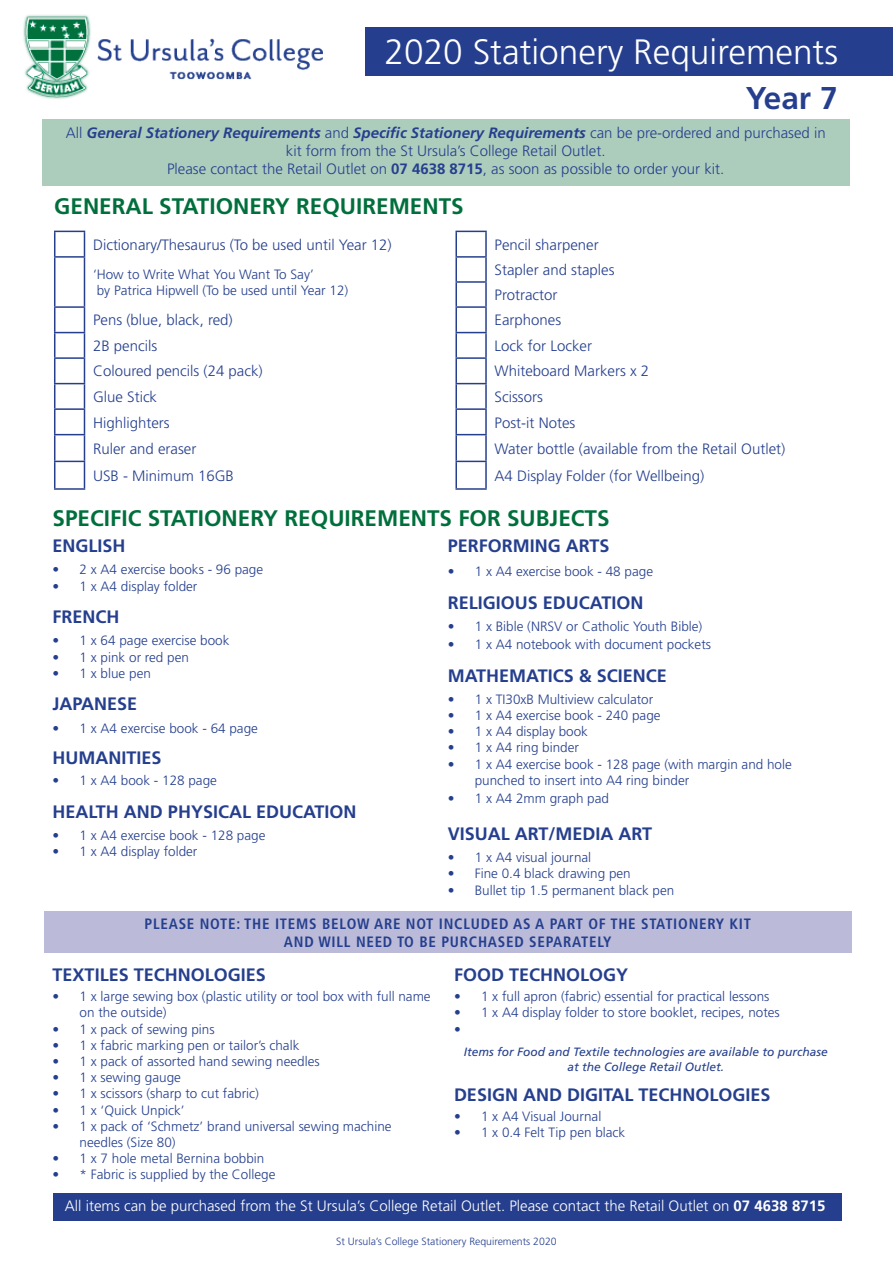
<style>
.page{position:relative;width:893px;height:1263px;background:#fff}
.page>*{position:absolute;margin:0;border:0;box-sizing:border-box;transform-origin:0 0}
.t1{font:300 35.25px "Frutiger LT Std";color:#fff}
.t2{font:700 31.5px "Frutiger LT Std";color:#253f8e}
.t3{font:700 22.5px "Frutiger LT Std";color:#006f3c}
.t4{font:700 18px "Frutiger LT Std";color:#253f8e}
.t5{font:300 15px "Frutiger LT Std";color:#253f8e}
.t6{font:300 15px "Frutiger LT Std";color:#fff}
.t7{font:700 condensed 15px/18px "Frutiger LT Std";letter-spacing:.05em;color:#253f8e;text-align:center}
.t8{font:italic 700 15px "Frutiger LT Std";color:#253f8e}
.t9{font:300 13.5px/16.2px "Frutiger LT Std";color:#253f8e}
.t10{font:italic 12px/15px "Frutiger LT Std";color:#253f8e;text-align:center}
.t11{font:300 10.5px "Frutiger LT Std";color:#253f8e}
.s1{font-weight:300;font-style:normal}
.s2{font-weight:700}
</style>
<div class="page">
<div style="left:44px;top:912px;width:808px;height:41px;background:#bbbbd9"></div>
<img style="left:23px;top:15px;width:300px;height:84px">
<div style="left:43px;top:119px;width:807px;height:67px;background:#adcdbc"></div>
<div style="left:53px;top:1193px;width:789px;height:27px;background:#253f8e"></div>
<div style="left:366px;top:27px;width:527px;height:49px;background:#253f8e"></div>
<hr style="left:54px;top:231px;width:31px;height:1px;background:#253f8e">
<hr style="left:54px;top:256px;width:31px;height:2px;background:#253f8e">
<hr style="left:54px;top:306px;width:31px;height:2px;background:#253f8e">
<hr style="left:54px;top:332px;width:31px;height:1px;background:#253f8e">
<hr style="left:54px;top:357px;width:31px;height:2px;background:#253f8e">
<hr style="left:54px;top:383px;width:31px;height:1px;background:#253f8e">
<hr style="left:54px;top:408px;width:31px;height:2px;background:#253f8e">
<hr style="left:54px;top:434px;width:31px;height:1px;background:#253f8e">
<hr style="left:54px;top:461px;width:31px;height:1px;background:#253f8e">
<svg style="left:54px;top:232px;width:1px;height:256px"></svg>
<svg style="left:84px;top:232px;width:1px;height:256px"></svg>
<hr style="left:54px;top:488px;width:31px;height:2px;background:#253f8e">
<hr style="left:455px;top:231px;width:32px;height:1px;background:#253f8e">
<hr style="left:455px;top:232px;width:2px;height:24px;background:#253f8e">
<hr style="left:485px;top:232px;width:2px;height:24px;background:#253f8e">
<hr style="left:455px;top:256px;width:32px;height:2px;background:#253f8e">
<hr style="left:455px;top:258px;width:2px;height:23px;background:#253f8e">
<hr style="left:485px;top:258px;width:2px;height:23px;background:#253f8e">
<hr style="left:455px;top:281px;width:32px;height:2px;background:#253f8e">
<hr style="left:455px;top:283px;width:2px;height:23px;background:#253f8e">
<hr style="left:485px;top:283px;width:2px;height:23px;background:#253f8e">
<hr style="left:455px;top:306px;width:32px;height:2px;background:#253f8e">
<hr style="left:455px;top:308px;width:2px;height:24px;background:#253f8e">
<hr style="left:485px;top:308px;width:2px;height:24px;background:#253f8e">
<hr style="left:455px;top:332px;width:32px;height:1px;background:#253f8e">
<hr style="left:455px;top:333px;width:2px;height:24px;background:#253f8e">
<hr style="left:485px;top:333px;width:2px;height:24px;background:#253f8e">
<hr style="left:455px;top:357px;width:32px;height:2px;background:#253f8e">
<hr style="left:455px;top:359px;width:2px;height:24px;background:#253f8e">
<hr style="left:485px;top:359px;width:2px;height:24px;background:#253f8e">
<hr style="left:455px;top:383px;width:32px;height:1px;background:#253f8e">
<hr style="left:455px;top:384px;width:2px;height:24px;background:#253f8e">
<hr style="left:485px;top:384px;width:2px;height:24px;background:#253f8e">
<hr style="left:455px;top:408px;width:32px;height:2px;background:#253f8e">
<hr style="left:455px;top:410px;width:2px;height:24px;background:#253f8e">
<hr style="left:485px;top:410px;width:2px;height:24px;background:#253f8e">
<hr style="left:455px;top:434px;width:32px;height:1px;background:#253f8e">
<hr style="left:455px;top:435px;width:2px;height:26px;background:#253f8e">
<hr style="left:485px;top:435px;width:2px;height:26px;background:#253f8e">
<hr style="left:455px;top:461px;width:32px;height:1px;background:#253f8e">
<hr style="left:455px;top:462px;width:2px;height:26px;background:#253f8e">
<hr style="left:485px;top:462px;width:2px;height:26px;background:#253f8e">
<hr style="left:455px;top:488px;width:32px;height:2px;background:#253f8e">
<p class="t1" style="left:385px;top:32px;width:455px">2020 Stationery Requirements</p>
<p class="t2" style="left:746px;top:79px;width:93px">Year 7</p>
<p class="t8" style="left:66px;top:124px;width:761px"><span class="s1">All</span> General Stationery Requirements <span class="s1">and</span> Specific Stationery Requirements <span class="s1">can be pre-ordered and purchased in</span></p>
<p class="t5" style="left:286px;top:142px;width:321px">kit form from the St Ursula’s College Retail Outlet.</p>
<p class="t5" style="left:167px;top:160px;width:559px">Please contact the Retail Outlet on <span class="s2">07 4638 8715</span>, as soon as possible to order your kit.</p>
<p class="t3" style="left:54px;top:193px;width:411px">GENERAL STATIONERY REQUIREMENTS</p>
<p class="t5" style="left:93px;top:236px;width:300px">Dictionary/Thesaurus (To be used until Year 12)</p>
<p class="t5" style="left:494px;top:236px;width:106px">Pencil sharpener</p>
<p class="t9" style="left:93px;top:266px;width:222px">‘How to Write What You Want To Say’</p>
<p class="t9" style="left:97px;top:283px;width:253px">by Patrica Hipwell (To be used until Year 12)</p>
<p class="t5" style="left:494px;top:261px;width:122px">Stapler and staples</p>
<p class="t5" style="left:494px;top:286px;width:65px">Protractor</p>
<p class="t5" style="left:93px;top:312px;width:141px">Pens (blue, black, red)</p>
<p class="t5" style="left:494px;top:312px;width:68px">Earphones</p>
<p class="t5" style="left:93px;top:337px;width:66px">2B pencils</p>
<p class="t5" style="left:494px;top:337px;width:99px">Lock for Locker</p>
<p class="t5" style="left:93px;top:363px;width:171px">Coloured pencils (24 pack)</p>
<p class="t5" style="left:494px;top:363px;width:156px">Whiteboard Markers x 2</p>
<p class="t5" style="left:93px;top:388px;width:66px">Glue Stick</p>
<p class="t5" style="left:494px;top:388px;width:50px">Scissors</p>
<p class="t5" style="left:93px;top:414px;width:78px">Highlighters</p>
<p class="t5" style="left:494px;top:414px;width:82px">Post-it Notes</p>
<p class="t5" style="left:93px;top:440px;width:105px">Ruler and eraser</p>
<p class="t5" style="left:494px;top:440px;width:292px">Water bottle (available from the Retail Outlet)</p>
<p class="t5" style="left:93px;top:467px;width:142px">USB - Minimum 16GB</p>
<p class="t5" style="left:494px;top:467px;width:211px">A4 Display Folder (for Wellbeing)</p>
<p class="t3" style="left:53px;top:505px;width:558px">SPECIFIC STATIONERY REQUIREMENTS FOR SUBJECTS</p>
<p class="t4" style="left:53px;top:535px;width:75px">ENGLISH</p>
<p class="t9" style="left:53px;top:562px;width:212px">• 2 x A4 exercise books - 96 page</p>
<p class="t9" style="left:53px;top:578px;width:146px">• 1 x A4 display folder</p>
<p class="t4" style="left:53px;top:606px;width:68px">FRENCH</p>
<p class="t9" style="left:53px;top:633px;width:178px">• 1 x 64 page exercise book</p>
<p class="t9" style="left:53px;top:649px;width:138px">• 1 x pink or red pen</p>
<p class="t9" style="left:53px;top:665px;width:100px">• 1 x blue pen</p>
<p class="t4" style="left:53px;top:694px;width:86px">JAPANESE</p>
<p class="t9" style="left:53px;top:720px;width:207px">• 1 x A4 exercise book - 64 page</p>
<p class="t4" style="left:53px;top:748px;width:111px">HUMANITIES</p>
<p class="t9" style="left:53px;top:773px;width:166px">• 1 x A4 book - 128 page</p>
<p class="t4" style="left:53px;top:801px;width:305px">HEALTH AND PHYSICAL EDUCATION</p>
<p class="t9" style="left:53px;top:828px;width:214px">• 1 x A4 exercise book - 128 page</p>
<p class="t9" style="left:53px;top:844px;width:146px">• 1 x A4 display folder</p>
<p class="t4" style="left:448px;top:535px;width:163px">PERFORMING ARTS</p>
<p class="t9" style="left:448px;top:564px;width:207px">• 1 x A4 exercise book - 48 page</p>
<p class="t4" style="left:448px;top:592px;width:197px">RELIGIOUS EDUCATION</p>
<p class="t9" style="left:448px;top:618px;width:256px">• 1 x Bible (NRSV or Catholic Youth Bible)</p>
<p class="t9" style="left:448px;top:636px;width:265px">• 1 x A4 notebook with document pockets</p>
<p class="t4" style="left:448px;top:665px;width:221px">MATHEMATICS &amp; SCIENCE</p>
<p class="t9" style="left:448px;top:691px;width:207px">• 1 x TI30xB Multiview calculator</p>
<p class="t9" style="left:448px;top:707px;width:214px">• 1 x A4 exercise book - 240 page</p>
<p class="t9" style="left:448px;top:724px;width:142px">• 1 x A4 display book</p>
<p class="t9" style="left:448px;top:740px;width:133px">• 1 x A4 ring binder</p>
<p class="t9" style="left:475px;top:756px;width:319px;text-indent:-27px">• 1 x A4 exercise book - 128 page (with margin and hole punched to insert into A4 ring binder</p>
<p class="t9" style="left:448px;top:790px;width:163px">• 1 x A4 2mm graph pad</p>
<p class="t4" style="left:448px;top:823px;width:206px">VISUAL ART/MEDIA ART</p>
<p class="t9" style="left:448px;top:850px;width:145px">• 1 x A4 visual journal</p>
<p class="t9" style="left:448px;top:866px;width:185px">• Fine 0.4 black drawing pen</p>
<p class="t9" style="left:448px;top:882px;width:228px">• Bullet tip 1.5 permanent black pen</p>
<p class="t7" style="left:145px;top:915px;width:608px">PLEASE NOTE: THE ITEMS BELOW ARE NOT INCLUDED AS A PART OF THE STATIONERY KIT<br>AND WILL NEED TO BE PURCHASED SEPARATELY</p>
<p class="t4" style="left:53px;top:964px;width:215px">TEXTILES TECHNOLOGIES</p>
<p class="t9" style="left:80px;top:989px;width:353px;text-indent:-27px">• 1 x large sewing box (plastic utility or tool box with full name on the outside)</p>
<p class="t9" style="left:53px;top:1021px;width:164px">• 1 x pack of sewing pins</p>
<p class="t9" style="left:53px;top:1037px;width:248px">• 1 x fabric marking pen or tailor’s chalk</p>
<p class="t9" style="left:53px;top:1053px;width:269px">• 1 x pack of assorted hand sewing needles</p>
<p class="t9" style="left:53px;top:1070px;width:130px">• 1 x sewing gauge</p>
<p class="t9" style="left:53px;top:1086px;width:208px">• 1 x scissors (sharp to cut fabric)</p>
<p class="t9" style="left:53px;top:1102px;width:134px">• 1 x ‘Quick Unpick’</p>
<p class="t9" style="left:80px;top:1118px;width:314px;text-indent:-27px">• 1 x pack of ‘Schmetz’ brand universal sewing machine needles (Size 80)</p>
<p class="t9" style="left:53px;top:1151px;width:213px">• 1 x 7 hole metal Bernina bobbin</p>
<p class="t9" style="left:53px;top:1167px;width:224px">• * Fabric is supplied by the College</p>
<p class="t4" style="left:454px;top:964px;width:176px">FOOD TECHNOLOGY</p>
<p class="t9" style="left:454px;top:989px;width:317px">• 1 x full apron (fabric) essential for practical lessons</p>
<p class="t9" style="left:454px;top:1005px;width:327px">• 1 x A4 display folder to store booklet, recipes, notes</p>
<p class="t9" style="left:454px;top:1021px;width:8px">•</p>
<p class="t10" style="left:464px;top:1044px;width:365px">Items for Food and Textile technologies are available to purchase at the College Retail Outlet.</p>
<p class="t4" style="left:454px;top:1084px;width:318px">DESIGN AND DIGITAL TECHNOLOGIES</p>
<p class="t9" style="left:454px;top:1109px;width:149px">• 1 x A4 Visual Journal</p>
<p class="t9" style="left:454px;top:1125px;width:173px">• 1 x 0.4 Felt Tip pen black</p>
<p class="t6" style="left:65px;top:1197px;width:762px">All items can be purchased from the St Ursula’s College Retail Outlet. Please contact the Retail Outlet on <span class="s2">07 4638 8715</span></p>
<p class="t11" style="left:336px;top:1236px;width:222px">St Ursula’s College Stationery Requirements 2020</p>
</div>
